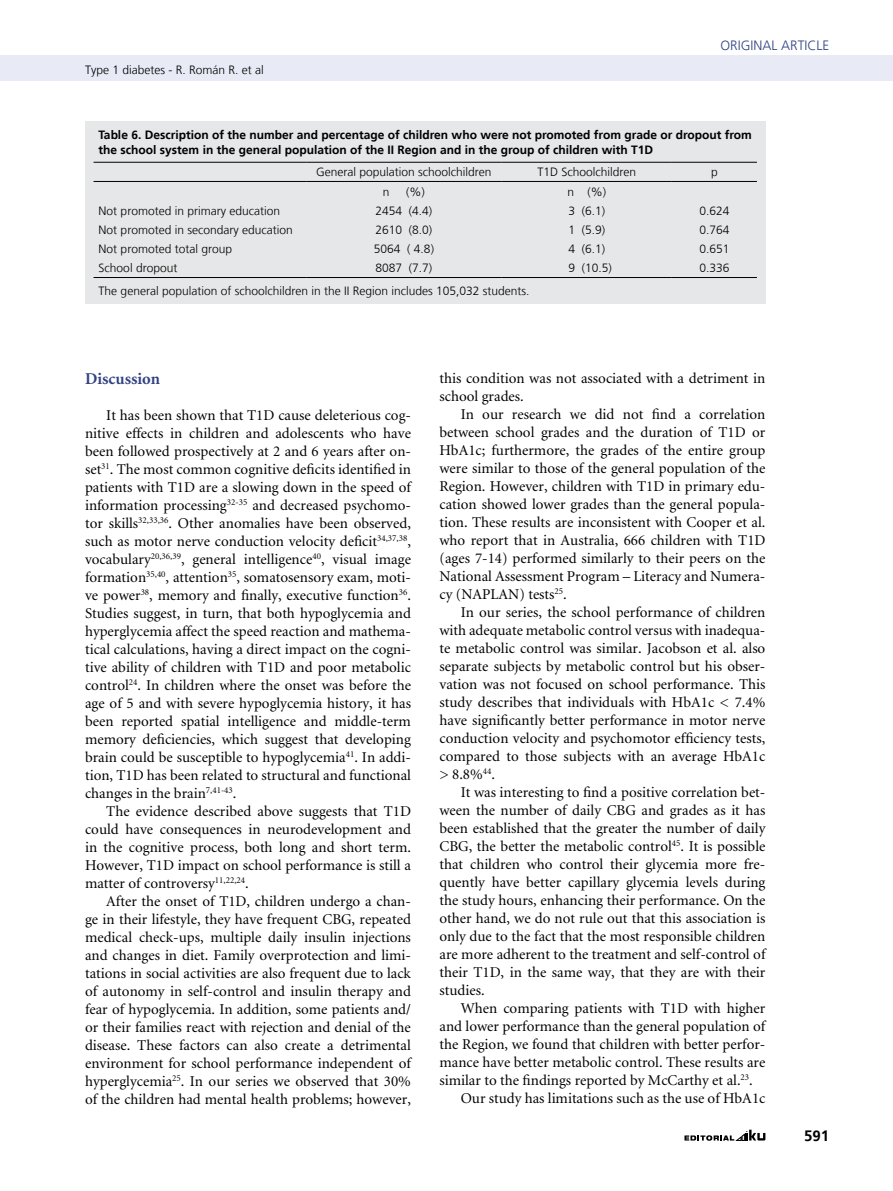
<style>
.page{position:relative;width:893px;height:1191px;background:#fff}
.page>*{position:absolute;margin:0;border:0;box-sizing:border-box;transform-origin:0 0}
.t1{font:700 16.5px "Minion";color:#314282}
.t2{font:15px/18px "Minion";color:#000;text-align:justify}
.t3{font:700 15px "Frutiger LT";color:#000}
.t4{font:300 13.5px "Frutiger LT";color:#314282}
.t5{font:300 12px "Frutiger LT";color:#000}
.t6{font:700 12px/15px "Frutiger LT";color:#000}
</style>
<div class="page">
<svg style="left:684px;top:1129px;width:81px;height:11px"></svg>
<div style="left:0;top:55px;width:893px;height:26px;background:#e8eaf6"></div>
<div style="left:85px;top:121px;width:680px;height:183px;background:#e6e7e8"></div>
<hr style="left:94px;top:162px;width:212px;height:1px;background:#000">
<hr style="left:306px;top:162px;width:196px;height:1px;background:#000">
<hr style="left:502px;top:162px;width:170px;height:1px;background:#000">
<hr style="left:672px;top:162px;width:85px;height:1px;background:#000">
<hr style="left:94px;top:181px;width:212px;height:1px;background:#000">
<hr style="left:306px;top:181px;width:196px;height:1px;background:#000">
<hr style="left:502px;top:181px;width:170px;height:1px;background:#000">
<hr style="left:672px;top:181px;width:85px;height:1px;background:#000">
<hr style="left:94px;top:277px;width:212px;height:1px;background:#000">
<hr style="left:306px;top:277px;width:196px;height:1px;background:#000">
<hr style="left:502px;top:277px;width:170px;height:1px;background:#000">
<hr style="left:672px;top:277px;width:85px;height:1px;background:#000">
<p class="t5" style="left:85px;top:63px;width:180px">Type 1 diabetes - R. Román R. et al</p>
<p class="t4" style="left:720px;top:38px;width:110px">Original Artic le</p>
<p class="t6" style="left:99px;top:127px;width:655px">Table 6. Description of the number and percentage of children who were not promoted from grade or dropout from the school system in the general population of the II Region and in the group of children with T1D</p>
<p class="t5" style="left:316px;top:165px;width:177px">General population schoolchildren</p>
<p class="t5" style="left:537px;top:165px;width:100px">T1D Schoolchildren</p>
<p class="t5" style="left:711px;top:165px;width:8px">p</p>
<p class="t5" style="left:383px;top:185px;width:8px">n</p>
<p class="t5" style="left:406px;top:185px;width:20px">(%)</p>
<p class="t5" style="left:567px;top:185px;width:40px">n (%)</p>
<p class="t5" style="left:99px;top:204px;width:183px">Not promoted in primary education</p>
<p class="t5" style="left:376px;top:204px;width:58px">2454 (4.4)</p>
<p class="t5" style="left:568px;top:204px;width:38px">3 (6.1)</p>
<p class="t5" style="left:699px;top:204px;width:32px">0.624</p>
<p class="t5" style="left:99px;top:223px;width:196px">Not promoted in secondary education</p>
<p class="t5" style="left:376px;top:223px;width:58px">2610 (8.0)</p>
<p class="t5" style="left:568px;top:223px;width:38px">1 (5.9)</p>
<p class="t5" style="left:699px;top:223px;width:32px">0.764</p>
<p class="t5" style="left:99px;top:242px;width:135px">Not promoted total group</p>
<p class="t5" style="left:374px;top:242px;width:62px">5064 ( 4.8)</p>
<p class="t5" style="left:568px;top:242px;width:38px">4 (6.1)</p>
<p class="t5" style="left:699px;top:242px;width:32px">0.651</p>
<p class="t5" style="left:99px;top:261px;width:80px">School dropout</p>
<p class="t5" style="left:376px;top:261px;width:58px">8087 (7.7)</p>
<p class="t5" style="left:568px;top:261px;width:45px">9 (10.5)</p>
<p class="t5" style="left:699px;top:261px;width:32px">0.336</p>
<p class="t5" style="left:99px;top:284px;width:432px">The general population of schoolchildren in the II Region includes 105,032 students.</p>
<p class="t1" style="left:85px;top:370px;width:77px">Discussion</p>
<p class="t2" style="left:85px;top:406px;width:327px;text-indent:21px">It has been shown that T1D cause deleterious cog&shy;nitive effects in children and adolescents who have been followed prospectively at 2 and 6 years after on&shy;set<sup>31</sup>. The most common cognitive deficits identified in patients with T1D are a slowing down in the speed of information processing<sup>32-35</sup> and decreased psychomo&shy;tor skills<sup>32,33,36</sup>. Other anomalies have been observed, such as motor nerve conduction velocity deficit<sup>34,37,38</sup>, vocabulary<sup>20,36,39</sup>, general intelligence<sup>40</sup>, visual image formation<sup>35,40</sup>, attention<sup>35</sup>, somatosensory exam, moti&shy;ve power<sup>38</sup>, memory and finally, executive function<sup>36</sup>.<br>Studies suggest, in turn, that both hypoglycemia and hyperglycemia affect the speed reaction and mathema&shy;tical calculations, having a direct impact on the cogni&shy;tive ability of children with T1D and poor metabolic control<sup>24</sup>. In children where the onset was before the age of 5 and with severe hypoglycemia history, it has been reported spatial intelligence and middle-term memory deficiencies, which suggest that developing brain could be susceptible to hypoglycemia<sup>41</sup>. In addi&shy;tion, T1D has been related to structural and functional changes in the brain<sup>7,41-43</sup>.</p>
<p class="t2" style="left:85px;top:802px;width:327px;text-indent:21px">The evidence described above suggests that T1D could have consequences in neurodevelopment and in the cognitive process, both long and short term.<br>However, T1D impact on school performance is still a matter of controversy<sup>11,22,24</sup>.</p>
<p class="t2" style="left:85px;top:892px;width:327px;text-indent:21px">After the onset of T1D, children undergo a chan&shy;ge in their lifestyle, they have frequent CBG, repeated medical check-ups, multiple daily insulin injections and changes in diet. Family overprotection and limi&shy;tations in social activities are also frequent due to lack of autonomy in self-control and insulin therapy and fear of hypoglycemia. In addition, some patients and/ or their families react with rejection and denial of the disease. These factors can also create a detrimental environment for school performance independent of hyperglycemia<sup>25</sup>. In our series we observed that 30% of the children had mental health problems; however,</p>
<p class="t2" style="left:439px;top:369px;width:327px">this condition was not associated with a detriment in school grades.</p>
<p class="t2" style="left:439px;top:405px;width:327px;text-indent:21px">In our research we did not find a correlation between school grades and the duration of T1D or HbA1c; furthermore, the grades of the entire group were similar to those of the general population of the Region. However, children with T1D in primary edu&shy;cation showed lower grades than the general popula&shy;tion. These results are inconsistent with Cooper et al. who report that in Australia, 666 children with T1D (ages 7-14) performed similarly to their peers on the National Assessment Program – Literacy and Numera&shy;cy (NAPLAN) tests<sup>25</sup>.</p>
<p class="t2" style="left:439px;top:603px;width:327px;text-indent:21px">In our series, the school performance of children with adequate metabolic control versus with inadequa&shy;te metabolic control was similar. Jacobson et al. also separate subjects by metabolic control but his obser&shy;vation was not focused on school performance. This study describes that individuals with HbA1c &lt; 7.4% have significantly better performance in motor nerve conduction velocity and psychomotor efficiency tests, compared to those subjects with an average HbA1c &gt; 8.8%<sup>44</sup>.</p>
<p class="t2" style="left:439px;top:783px;width:327px;text-indent:21px">It was interesting to find a positive correlation bet&shy;ween the number of daily CBG and grades as it has been established that the greater the number of daily CBG, the better the metabolic control<sup>45</sup>. It is possible that children who control their glycemia more fre&shy;quently have better capillary glycemia levels during the study hours, enhancing their performance. On the other hand, we do not rule out that this association is only due to the fact that the most responsible children are more adherent to the treatment and self-control of their T1D, in the same way, that they are with their studies.</p>
<p class="t2" style="left:461px;top:999px;width:306px">When comparing patients with T1D with higher</p>
<p class="t2" style="left:439px;top:1017px;width:327px">and lower performance than the general population of</p>
<p class="t2" style="left:439px;top:1035px;width:327px">the Region, we found that children with better perfor-</p>
<p class="t2" style="left:439px;top:1053px;width:327px">mance have better metabolic control. These results are</p>
<p class="t2" style="left:439px;top:1071px;width:315px">similar to the findings reported by McCarthy et al.<sup>23</sup>.</p>
<p class="t2" style="left:461px;top:1089px;width:306px">Our study has limitations such as the use of HbA1c</p>
<p class="t3" style="left:804px;top:1126px;width:27px">591</p>
</div>
